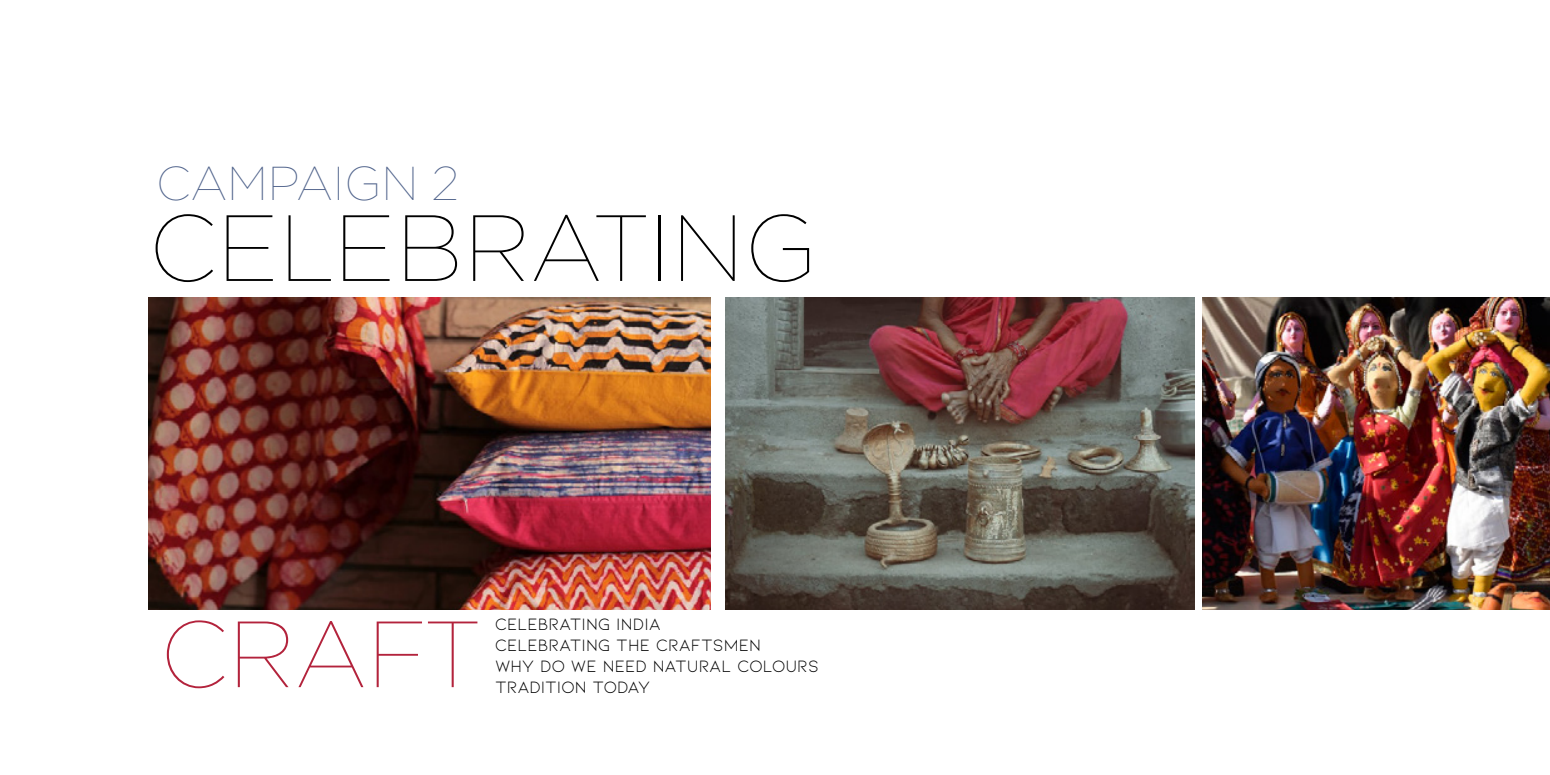
<style>
.page{position:relative;width:1550px;height:775px;background:#fff}
.page>*{position:absolute;margin:0;border:0;box-sizing:border-box;transform-origin:0 0}
.t1{font:100 93.75px "Gotham";color:#000}
.t2{font:100 93.75px "Gotham";color:#b3233c}
.t3{font:100 47.5px "Gotham";color:#51648c}
.t4{font:17.5px/21px "Kiona";color:#000}
</style>
<div class="page">
<img style="left:1203px;top:298px;width:347px;height:312px">
<img style="left:725px;top:298px;width:469px;height:312px">
<img style="left:149px;top:298px;width:561px;height:312px">
<h2 class="t3" style="left:156px;top:157px;width:304px">CAMPAIGN 2</h2>
<h1 class="t1" style="left:149px;top:198px;width:670px">CELEBRATING</h1>
<h1 class="t2" style="left:160px;top:604px;width:321px">CRAFT</h1>
<p class="t4" style="left:495px;top:613px;width:325px">CELEBRATING INDIA<br>CELEBRATING THE CRAFTSMEN<br>WHY DO WE NEED NATURAL COLOURS<br>TRADITION TODAY</p>
</div>
